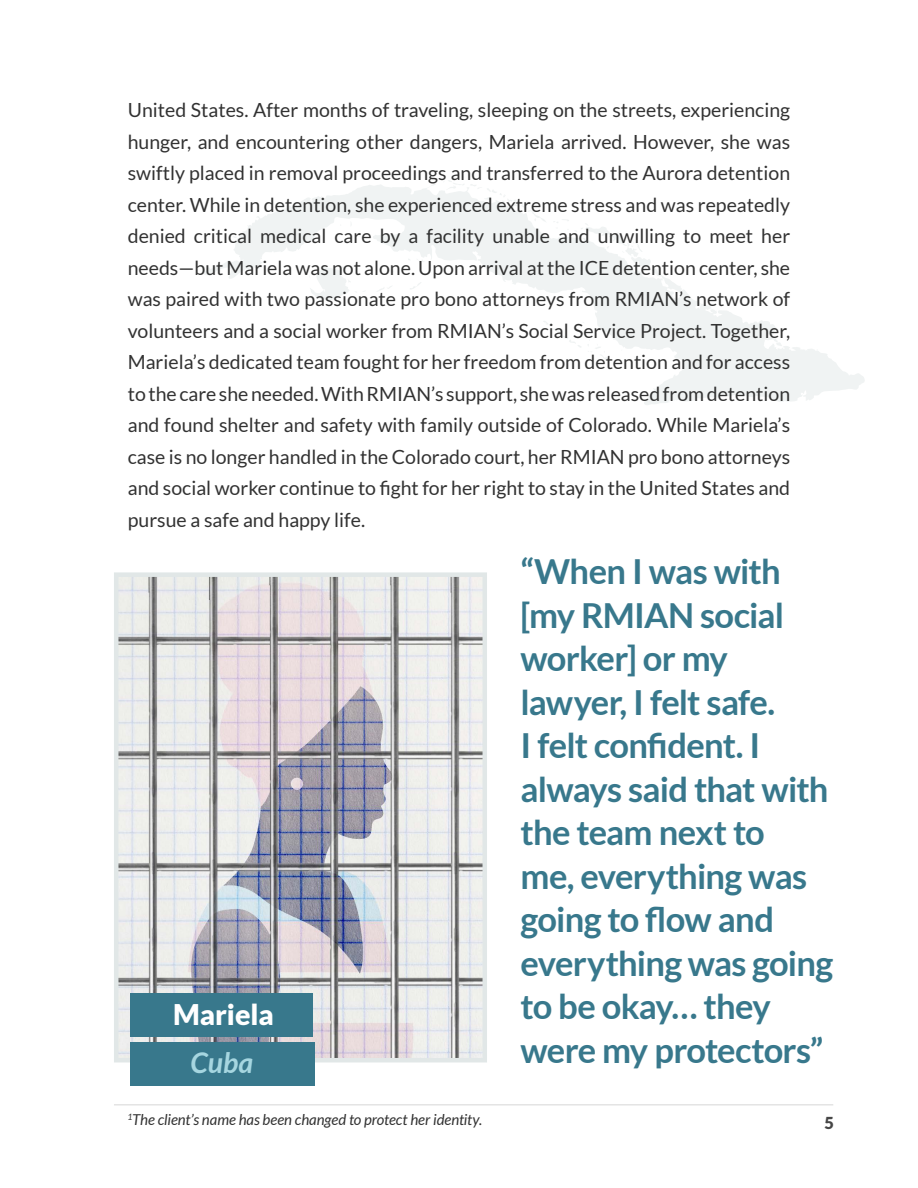
<style>
.page{position:relative;width:918px;height:1188px;background:#fff}
.page>*{position:absolute;margin:0;border:0;box-sizing:border-box;transform-origin:0 0}
.Text{font:700 34.5px/43.5px "Lato";letter-spacing:-.025em;color:#38788c}
.Text-2{font:900 28.5px "Lato";color:#fff}
.Text-3{font:italic 700 28.5px "Lato";color:#a6d6e0}
.Text-4{font:19.5px/31.5px "Lato";color:#323232;text-align:justify}
.t1{font:900 16.5px "Lato";color:#464646}
.Text-5{font:italic 15px "Lato";letter-spacing:-.005em;color:#323232}
</style>
<div class="page">
<hr style="left:114px;top:1104px;width:719px;height:1px;background:#d6d6d6">
<svg style="left:202px;top:180px;width:663px;height:225px"></svg>
<img style="left:119px;top:577px;width:363px;height:480px">
<div style="left:114px;top:572px;width:373px;height:490px;border:4px solid #e1e7e7"></div>
<div style="left:130px;top:993px;width:183px;height:44px;background:#38788c"></div>
<div style="left:130px;top:1042px;width:184px;height:44px;background:#38788c"></div>
<p class="Text-4" style="left:128px;top:94px;width:664px">United States. After months of traveling, sleeping on the streets, experiencing hunger, and encountering other dangers, Mariela arrived. However, she was swiftly placed in removal proceedings and transferred to the Aurora detention center. While in detention, she experienced extreme stress and was repeatedly denied critical medical care by a facility unable and unwilling to meet her needs—but Mariela was not alone. Upon arrival at the ICE detention center, she was paired with two passionate pro bono attorneys from RMIAN’s network of volunteers and a social worker from RMIAN’s Social Service Project. Together, Mariela’s dedicated team fought for her freedom from detention and for access to the care she needed. With RMIAN’s support, she was released from detention and found shelter and safety with family outside of Colorado. While Mariela’s case is no longer handled in the Colorado court, her RMIAN pro bono attorneys and social worker continue to fight for her right to stay in the United States and pursue a safe and happy life.</p>
<p class="Text" style="left:521px;top:549px;width:314px">“When I was with [my RMIAN social worker] or my lawyer, I felt safe.<br>I felt confident. I always said that with the team next to<br>me, everything was going to flow and everything was going to be okay… they were my protectors”</p>
<p class="Text-2" style="left:173px;top:998px;width:102px">Mariela</p>
<p class="Text-3" style="left:191px;top:1046px;width:64px">Cuba</p>
<p class="Text-5" style="left:127px;top:1111px;width:356px"><sup>1</sup>The client’s name has been changed to protect her identity.</p>
<p class="t1" style="left:824px;top:1114px;width:11px">5</p>
</div>
